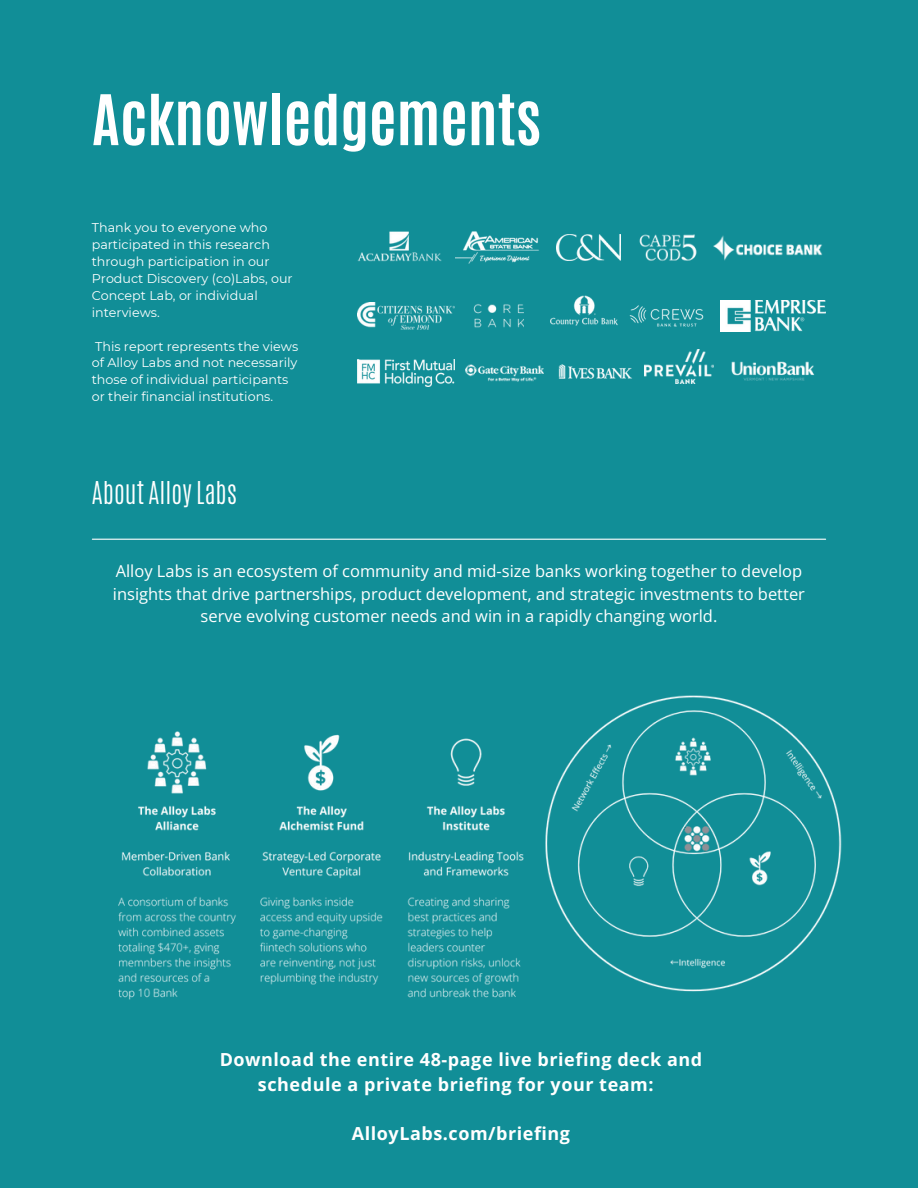
<style>
.page{position:relative;width:918px;height:1188px;background:#118e97}
.page>*{position:absolute;margin:0;border:0;box-sizing:border-box;transform-origin:0 0}
.t1{font:700 59.25px "Antonio";color:#fff}
.t2{font:300 26.25px "Antonio";color:#fff}
.t3{font:700 18px/24.8px "Open Sans";letter-spacing:.03em;color:#fff;text-align:center}
.t4{font:16.5px/22.5px "Open Sans";color:#fff;text-align:center}
.t5{font:12.75px/17px "Montserrat";color:#fff}
</style>
<div class="page">
<hr style="left:92px;top:539px;width:734px;height:1px;background:#fff">
<img style="left:118px;top:695px;width:724px;height:305px">
<img style="left:456px;top:231px;width:83px;height:33px">
<img style="left:358px;top:302px;width:96px;height:27px">
<img style="left:466px;top:364px;width:77px;height:18px">
<img style="left:473px;top:304px;width:50px;height:24px">
<img style="left:550px;top:295px;width:68px;height:31px">
<img style="left:557px;top:234px;width:64px;height:26px">
<img style="left:358px;top:231px;width:84px;height:31px">
<img style="left:644px;top:350px;width:70px;height:34px">
<img style="left:731px;top:361px;width:84px;height:20px">
<img style="left:713px;top:235px;width:110px;height:26px">
<img style="left:629px;top:305px;width:75px;height:22px">
<img style="left:720px;top:301px;width:106px;height:30px">
<img style="left:639px;top:234px;width:58px;height:27px">
<img style="left:358px;top:360px;width:96px;height:27px">
<img style="left:558px;top:364px;width:74px;height:15px">
<h2 class="t1" style="left:92px;top:77px;width:451px">Acknowledgements</h2>
<p class="t5" style="left:92px;top:219px;width:202px">Thank you to everyone who participated in this research through participation in our<br>Product Discovery (co)Labs, our<br>Concept Lab, or individual interviews.</p>
<p class="t5" style="left:92px;top:338px;width:208px">This report represents the views of Alloy Labs and not necessarily those of individual participants or their financial institutions.</p>
<h3 class="t2" style="left:92px;top:474px;width:147px">About Alloy Labs</h3>
<p class="t4" style="left:113px;top:559px;width:694px">Alloy Labs is an ecosystem of community and mid-size banks working together to develop insights that drive partnerships, product development, and strategic investments to better serve evolving customer needs and win in a rapidly changing world.</p>
<p class="t3" style="left:220px;top:1046px;width:484px">Download the entire 48-page live briefing deck and schedule a private briefing for your team:</p>
<h4 class="t3" style="left:352px;top:1121px;width:220px">AlloyLabs.com/briefing</h4>
</div>
